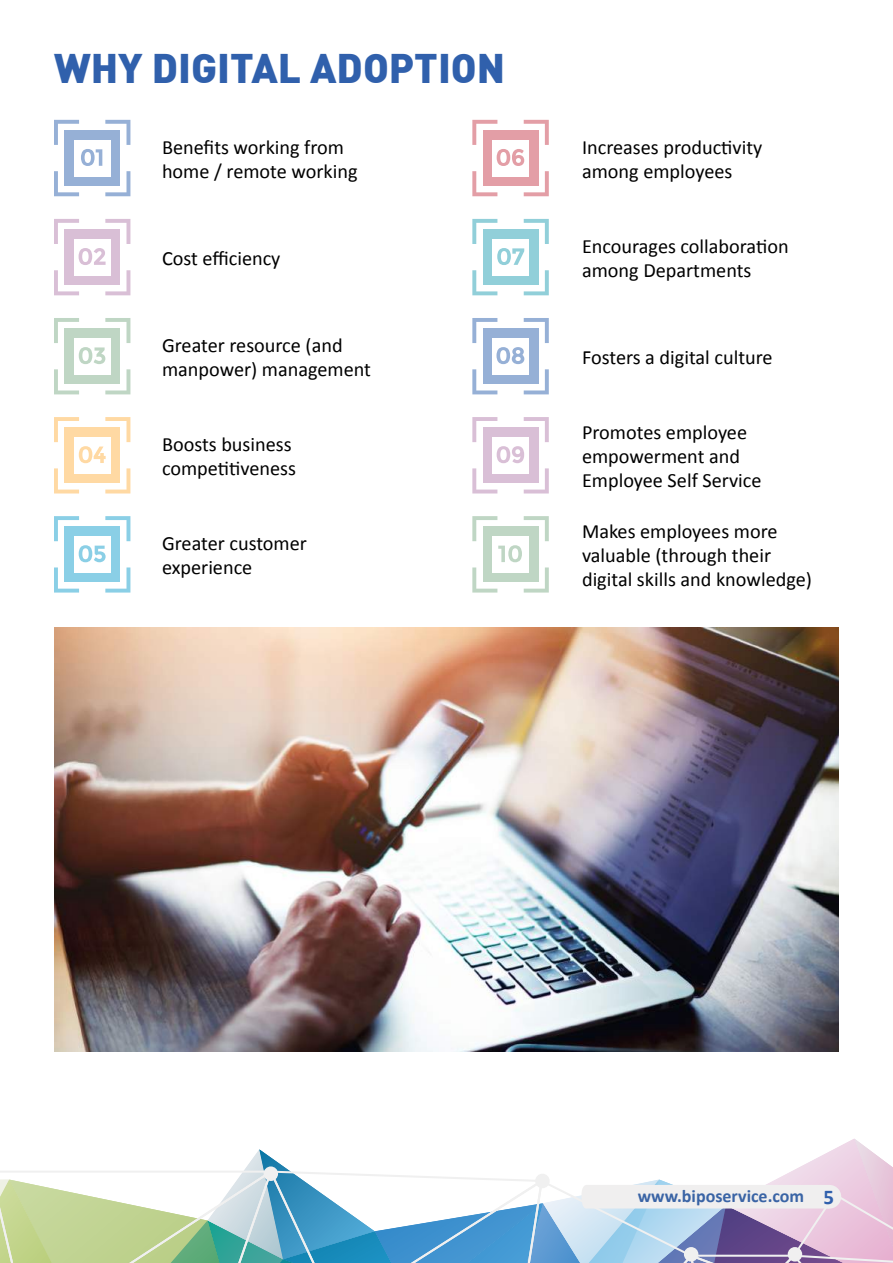
<style>
.page{position:relative;width:893px;height:1263px;background:#fff}
.page>*{position:absolute;margin:0;border:0;box-sizing:border-box;transform-origin:0 0}
.t1{font:900 40.5px "DIN";color:#3060ac}
.t2{font:20.25px/24.3px "Calibri";color:#000}
.t3{font:700 18px "Calibri";color:#3a64a5}
.s1{font-size:21px;color:#3060ac}
</style>
<div class="page">
<svg style="left:0;top:1138px;width:893px;height:125px"></svg>
<img style="left:55px;top:627px;width:784px;height:425px">
<svg style="left:54px;top:120px;width:76px;height:76px"></svg>
<svg style="left:54px;top:219px;width:76px;height:76px"></svg>
<svg style="left:54px;top:318px;width:76px;height:76px"></svg>
<svg style="left:54px;top:417px;width:76px;height:76px"></svg>
<svg style="left:54px;top:516px;width:76px;height:77px"></svg>
<svg style="left:472px;top:120px;width:77px;height:76px"></svg>
<svg style="left:472px;top:219px;width:77px;height:76px"></svg>
<svg style="left:472px;top:318px;width:77px;height:76px"></svg>
<svg style="left:472px;top:417px;width:77px;height:76px"></svg>
<svg style="left:472px;top:516px;width:77px;height:76px"></svg>
<h1 class="t1" style="left:54px;top:41px;width:453px">WHY DIGITAL ADOPTION</h1>
<p class="t2" style="left:162px;top:134px;width:197px">Benefits working from home / remote working</p>
<p class="t2" style="left:582px;top:134px;width:182px">Increases productivity among employees</p>
<p class="t2" style="left:162px;top:245px;width:120px">Cost efficiency</p>
<p class="t2" style="left:162px;top:332px;width:211px">Greater resource (and manpower) management</p>
<p class="t2" style="left:162px;top:431px;width:136px">Boosts business competitiveness</p>
<p class="t2" style="left:162px;top:530px;width:146px">Greater customer experience</p>
<p class="t2" style="left:582px;top:233px;width:208px">Encourages collaboration among Departments</p>
<p class="t2" style="left:582px;top:344px;width:192px">Fosters a digital culture</p>
<p class="t2" style="left:582px;top:419px;width:181px">Promotes employee empowerment and<br>Employee Self Service</p>
<p class="t2" style="left:582px;top:518px;width:231px">Makes employees more valuable (through their digital skills and knowledge)</p>
<p class="t3" style="left:638px;top:1184px;width:198px">www.biposervice.com <span class="s1">5</span></p>
</div>
